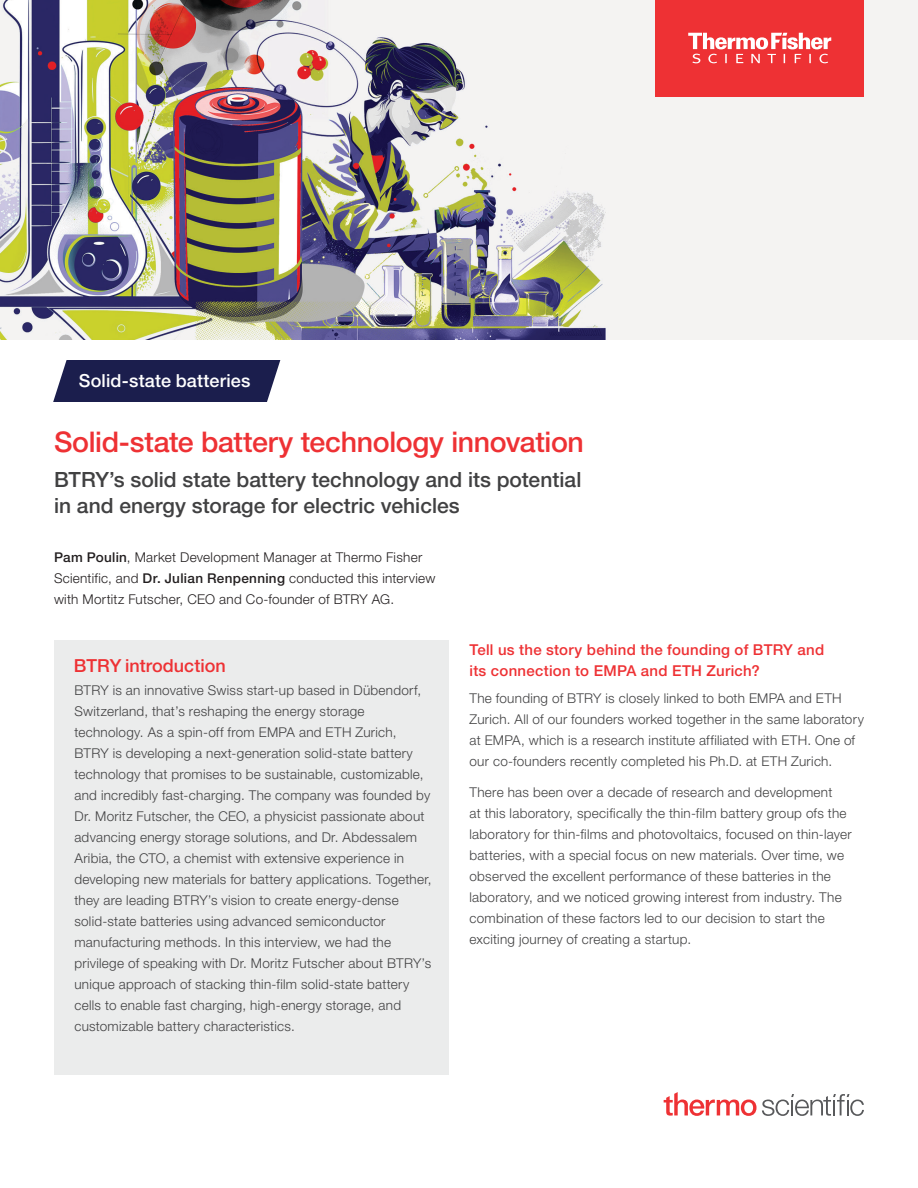
<style>
.page{position:relative;width:918px;height:1188px;background:#fff}
.page>*{position:absolute;margin:0;border:0;box-sizing:border-box;transform-origin:0 0}
.t1{font:500 28.5px "Helvetica Neue LTW1 G";letter-spacing:-.01em;color:#ee3134}
.Secondary_Header{font:500 21px/25.5px "Helvetica Neue LTW1 G";color:#414142}
.Label_Identifier{font:500 18px "Helvetica Neue LTW1 G";letter-spacing:.01em;color:#fff}
.Body__Copy__No_Baseline{font:500 18px "Helvetica Neue LTW1 G";color:#ee3134}
.Body__Copy__No_Baseline-2{font:500 15px/21px "Helvetica Neue LTW1 G";letter-spacing:.02em;color:#ee3134}
.Body__Copy__No_Baseline-3{font:300 13.5px/21px "Helvetica Neue LTW1 G";letter-spacing:.02em;color:#414142}
.Body__Copy__No_Baseline-4{font:300 13.5px/21px "Helvetica Neue LTW1 G";letter-spacing:.02em;color:#231f20}
.s1{font-weight:500}
</style>
<div class="page">
<img style="left:0;top:0;width:918px;height:340px">
<div style="left:656px;top:0;width:208px;height:96px;background:#ee3134"></div>
<svg style="left:688px;top:33px;width:143px;height:30px"></svg>
<div style="left:54px;top:640px;width:394px;height:435px;background:#ebecec"></div>
<div style="left:53px;top:360px;width:227px;height:42px;background:#1b1e4d"></div>
<svg style="left:664px;top:1092px;width:200px;height:24px"></svg>
<p class="Label_Identifier" style="left:79px;top:370px;width:173px">Solid-state batteries</p>
<h4 class="t1" style="left:54px;top:425px;width:532px">Solid-state battery technology innovation</h4>
<p class="Secondary_Header" style="left:54px;top:467px;width:529px">BTRY’s solid state battery technology and its potential in and energy storage for electric vehicles</p>
<p class="Body__Copy__No_Baseline-4" style="left:54px;top:546px;width:383px"><span class="s1">Pam Poulin</span>, Market Development Manager at Thermo Fisher<br>Scientific, and <span class="s1">Dr. Julian Renpenning</span> conducted this interview with Mortitz Futscher, CEO and Co-founder of BTRY AG.</p>
<p class="Body__Copy__No_Baseline" style="left:74px;top:655px;width:154px">BTRY introduction</p>
<p class="Body__Copy__No_Baseline-3" style="left:74px;top:680px;width:359px">BTRY is an innovative Swiss start-up based in Dübendorf, Switzerland, that’s reshaping the energy storage technology. As a spin-off from EMPA and ETH Zurich, BTRY is developing a next-generation solid-state battery technology that promises to be sustainable, customizable, and incredibly fast-charging. The company was founded by Dr. Moritz Futscher, the CEO, a physicist passionate about advancing energy storage solutions, and Dr. Abdessalem Aribia, the CTO, a chemist with extensive experience in developing new materials for battery applications. Together, they are leading BTRY’s vision to create energy-dense solid-state batteries using advanced semiconductor manufacturing methods. In this interview, we had the privilege of speaking with Dr. Moritz Futscher about BTRY’s unique approach of stacking thin-film solid-state battery cells to enable fast charging, high-energy storage, and customizable battery characteristics.</p>
<p class="Body__Copy__No_Baseline-2" style="left:470px;top:639px;width:356px">Tell us the story behind the founding of BTRY and its connection to EMPA and ETH Zurich?</p>
<p class="Body__Copy__No_Baseline-3" style="left:470px;top:687px;width:396px">The founding of BTRY is closely linked to both EMPA and ETH Zurich. All of our founders worked together in the same laboratory at EMPA, which is a research institute affiliated with ETH. One of our co-founders recently completed his Ph.D. at ETH Zurich.</p>
<p class="Body__Copy__No_Baseline-3" style="left:470px;top:782px;width:384px">There has been over a decade of research and development<br>at this laboratory, specifically the thin-film battery group ofs the laboratory for thin-films and photovoltaics, focused on thin-layer batteries, with a special focus on new materials. Over time, we observed the excellent performance of these batteries in the laboratory, and we noticed growing interest from industry. The combination of these factors led to our decision to start the exciting journey of creating a startup.</p>
</div>
